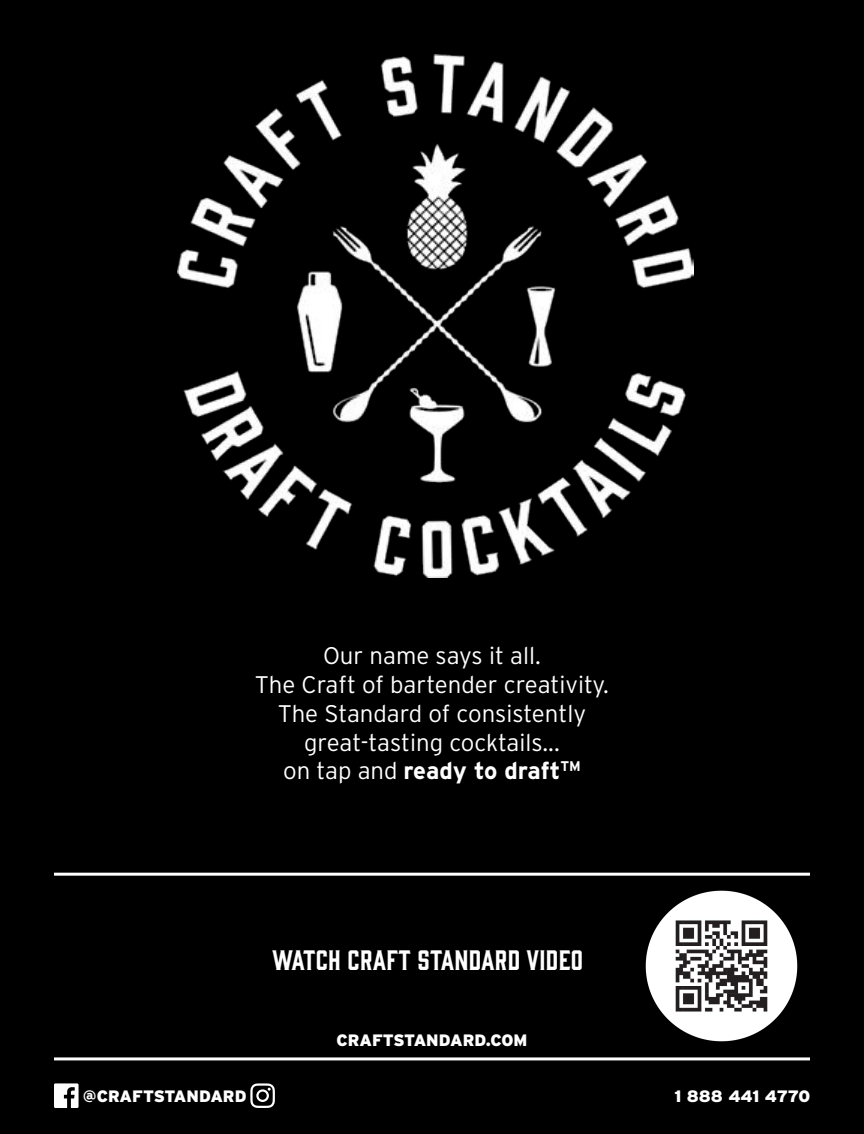
<style>
.page{position:relative;width:864px;height:1134px;background:#000}
.page>*{position:absolute;margin:0;border:0;box-sizing:border-box;transform-origin:0 0}
.t1{font:25.8px "Gin";letter-spacing:.01em;color:#fff}
.t2{font:300 24px/28.8px "Interstate";color:#fff;text-align:center}
.t3{font:900 16.5px "Interstate";color:#fff}
.s1{font-weight:700}
</style>
<div class="page">
<hr style="left:54px;top:1057px;width:756px;height:3px;background:#fff">
<hr style="left:54px;top:873px;width:756px;height:3px;background:#fff">
<svg style="left:250px;top:1083px;width:25px;height:25px"></svg>
<svg style="left:54px;top:1083px;width:25px;height:25px"></svg>
<img style="left:177px;top:54px;width:517px;height:524px">
<img style="left:645px;top:890px;width:153px;height:152px">
<p class="t2" style="left:255px;top:641px;width:356px">Our name says it all.<br>The Craft of bartender creativity.<br>The Standard of consistently great-tasting cocktails...<br>on tap and <span class="s1">ready to draft</span><sup>TM</sup></p>
<p class="t3" style="left:83px;top:1087px;width:165px">@CRAFTSTANDARD</p>
<p class="t1" style="left:272px;top:942px;width:312px">WATCH CRAFT STANDARD VIDEO</p>
<p class="t3" style="left:337px;top:1031px;width:192px">CRAFTSTANDARD.COM</p>
<p class="t3" style="left:674px;top:1087px;width:137px">1 888 441 4770</p>
</div>
